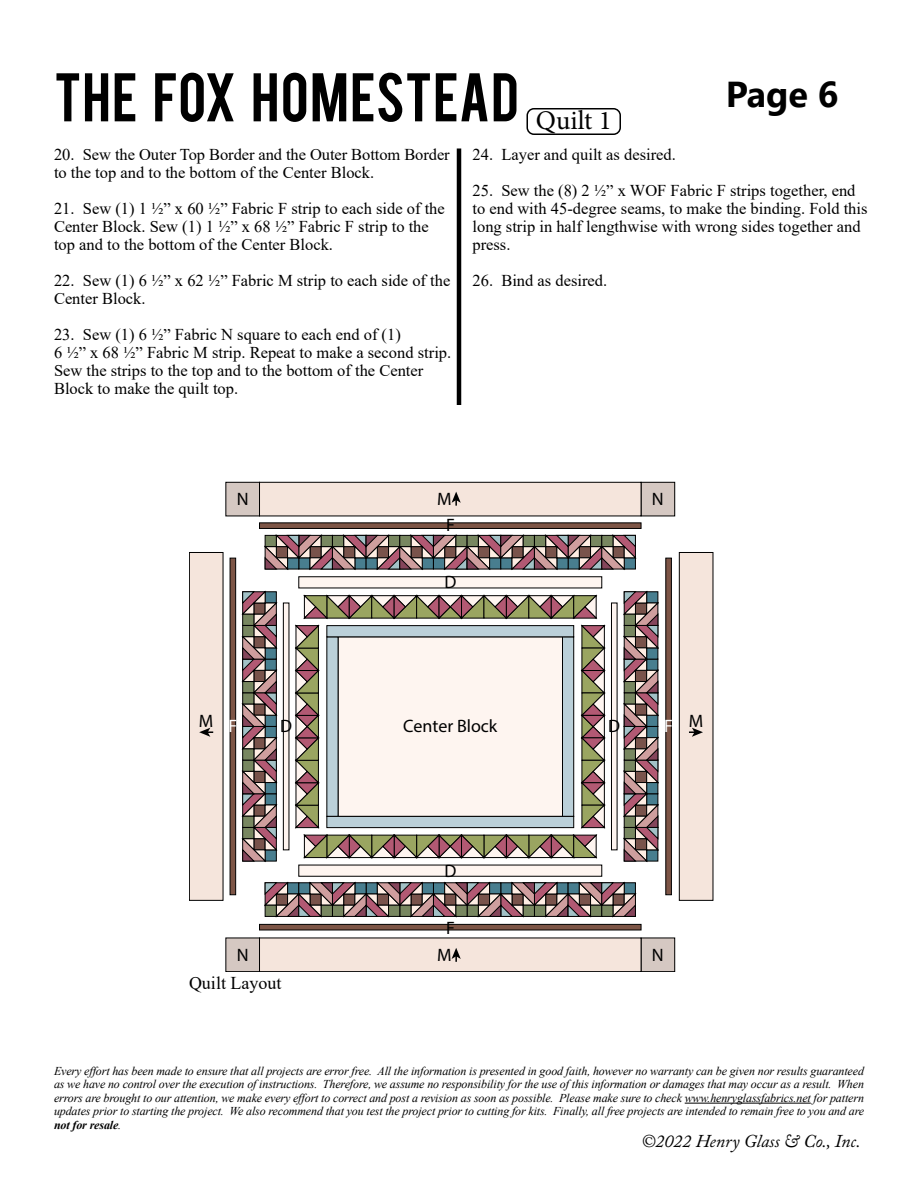
<style>
.page{position:relative;width:918px;height:1188px;background:#fff}
.page>*{position:absolute;margin:0;border:0;box-sizing:border-box;transform-origin:0 0}
.t1{font:54px "Bebas";letter-spacing:.015em;color:#000}
.t2{font:700 36px "Segoe UI";color:#000}
.t3{font:18px "Myriad Pro";color:#000}
.t4{font:italic 18px "Adobe Caslon Pro";color:#000}
.t5{font:18px "Times New Roman";color:#000}
.t6{font:18px "Myriad Pro";color:#fff}
.t7{font:16.5px/18px "Times New Roman";color:#000}
.t8{font:italic 12px/13.5px "Times New Roman";letter-spacing:-.01em;color:#000;text-align:justify}
.s1{font-weight:700}
</style>
<div class="page">
<hr style="left:685px;top:1103px;width:126px;height:1px;background:#000">
<div style="left:526px;top:108px;width:95px;height:27px;border:2px solid #000;border-radius:7px"></div>
<hr style="left:457px;top:148px;width:4px;height:257px;background:#000">
<svg style="left:294px;top:594px;width:312px;height:265px"></svg>
<svg style="left:611px;top:603px;width:6px;height:247px"></svg>
<svg style="left:283px;top:603px;width:6px;height:247px"></svg>
<div style="left:298px;top:576px;width:304px;height:12px;background:#fef5f0"></div>
<div style="left:298px;top:865px;width:304px;height:12px;background:#fef5f0"></div>
<svg style="left:241px;top:590px;width:37px;height:272px"></svg>
<div style="left:242px;top:614px;width:12px;height:12px;background:#788760;border:1px solid #000"></div>
<svg style="left:264px;top:534px;width:373px;height:36px"></svg>
<div style="left:601px;top:535px;width:12px;height:12px;background:#788760;border:1px solid #000"></div>
<svg style="left:264px;top:881px;width:373px;height:37px"></svg>
<div style="left:601px;top:905px;width:12px;height:12px;background:#788760;border:1px solid #000"></div>
<svg style="left:623px;top:590px;width:36px;height:272px"></svg>
<div style="left:624px;top:614px;width:12px;height:12px;background:#788760;border:1px solid #000"></div>
<div style="left:665px;top:558px;width:7px;height:337px;background:#7d5546;border:1px solid #000"></div>
<svg style="left:230px;top:558px;width:6px;height:337px;fill:#7d5546"></svg>
<div style="left:259px;top:522px;width:382px;height:7px;background:#7d5546;border:1px solid #000"></div>
<svg style="left:259px;top:924px;width:382px;height:6px;fill:#7d5546"></svg>
<div style="left:679px;top:552px;width:34px;height:348px;background:#f5e5dc"></div>
<div style="left:679px;top:552px;width:34px;height:349px;border:1px solid #000"></div>
<div style="left:189px;top:552px;width:34px;height:348px;background:#f5e5dc"></div>
<div style="left:189px;top:552px;width:34px;height:349px;border:1px solid #000"></div>
<div style="left:226px;top:482px;width:34px;height:34px;background:#d5c8c2"></div>
<div style="left:225px;top:482px;width:35px;height:34px;border:1px solid #000"></div>
<div style="left:641px;top:482px;width:34px;height:34px;background:#d5c8c2"></div>
<div style="left:641px;top:482px;width:34px;height:34px;border:1px solid #000"></div>
<div style="left:260px;top:482px;width:381px;height:34px;background:#f5e5dc"></div>
<div style="left:259px;top:482px;width:382px;height:34px;border:1px solid #000"></div>
<div style="left:226px;top:938px;width:34px;height:34px;background:#d5c8c2"></div>
<div style="left:225px;top:938px;width:35px;height:34px;border:1px solid #000"></div>
<div style="left:641px;top:938px;width:34px;height:34px;background:#d5c8c2"></div>
<div style="left:641px;top:938px;width:34px;height:34px;border:1px solid #000"></div>
<div style="left:260px;top:938px;width:381px;height:34px;background:#f5e5dc"></div>
<div style="left:259px;top:938px;width:382px;height:34px;border:1px solid #000"></div>
<svg style="left:452px;top:492px;width:9px;height:14px"></svg>
<svg style="left:452px;top:948px;width:9px;height:14px"></svg>
<svg style="left:199px;top:728px;width:14px;height:9px"></svg>
<svg style="left:689px;top:728px;width:14px;height:9px"></svg>
<h1 class="t1" style="left:54px;top:58px;width:559px">THE FOX HOMESTEAD <sub>Quilt</sub> <sub>1</sub></h1>
<h2 class="t2" style="left:726px;top:60px;width:114px">Page 6</h2>
<p class="t7" style="left:54px;top:145px;width:397px">20. Sew the Outer Top Border and the Outer Bottom Border to the top and to the bottom of the Center Block.</p>
<p class="t7" style="left:54px;top:199px;width:392px">21. Sew (1) 1 ½” x 60 ½” Fabric F strip to each side of the<br>Center Block. Sew (1) 1 ½” x 68 ½” Fabric F strip to the top and to the bottom of the Center Block.</p>
<p class="t7" style="left:54px;top:271px;width:398px">22. Sew (1) 6 ½” x 62 ½” Fabric M strip to each side of the<br>Center Block.</p>
<p class="t7" style="left:54px;top:325px;width:399px">23. Sew (1) 6 ½” Fabric N square to each end of (1)<br>6 ½” x 68 ½” Fabric M strip. Repeat to make a second strip.<br>Sew the strips to the top and to the bottom of the Center Block to make the quilt top.</p>
<p class="t7" style="left:473px;top:145px;width:205px">24. Layer and quilt as desired.</p>
<p class="t7" style="left:473px;top:181px;width:397px">25. Sew the (8) 2 ½” x WOF Fabric F strips together, end to end with 45-degree seams, to make the binding. Fold this long strip in half lengthwise with wrong sides together and press.</p>
<p class="t7" style="left:473px;top:271px;width:136px">26. Bind as desired.</p>
<p class="t3" style="left:237px;top:488px;width:13px">N</p>
<p class="t3" style="left:437px;top:488px;width:16px">M</p>
<p class="t3" style="left:652px;top:488px;width:13px">N</p>
<p class="t3" style="left:446px;top:514px;width:10px">F</p>
<p class="t3" style="left:445px;top:571px;width:13px">D</p>
<p class="t3" style="left:199px;top:709px;width:16px">M</p>
<p class="t3" style="left:689px;top:709px;width:16px">M</p>
<p class="t3" style="left:403px;top:715px;width:96px">Center Block</p>
<p class="t6" style="left:228px;top:715px;width:10px">F</p>
<p class="t6" style="left:664px;top:715px;width:10px">F</p>
<p class="t3" style="left:280px;top:715px;width:13px">D</p>
<p class="t3" style="left:608px;top:715px;width:13px">D</p>
<p class="t3" style="left:445px;top:859px;width:13px">D</p>
<p class="t3" style="left:446px;top:917px;width:10px">F</p>
<p class="t3" style="left:237px;top:944px;width:13px">N</p>
<p class="t3" style="left:652px;top:944px;width:13px">N</p>
<p class="t3" style="left:437px;top:944px;width:16px">M</p>
<p class="t5" style="left:189px;top:971px;width:94px">Quilt Layout</p>
<p class="t8" style="left:54px;top:1064px;width:812px">Every effort has been made to ensure that all projects are error free. All the information is presented in good faith, however no warranty can be given nor results guaranteed as we have no control over the execution of instructions. Therefore, we assume no responsibility for the use of this information or damages that may occur as a result. When errors are brought to our attention, we make every effort to correct and post a revision as soon as possible. Please make sure to check www.henryglassfabrics.net for pattern updates prior to starting the project. We also recommend that you test the project prior to cutting for kits. Finally, all free projects are intended to remain free to you and are <span class="s1">not for resale</span>.</p>
<p class="t4" style="left:642px;top:1130px;width:220px">©2022 Henry Glass &amp; Co., Inc.</p>
</div>
